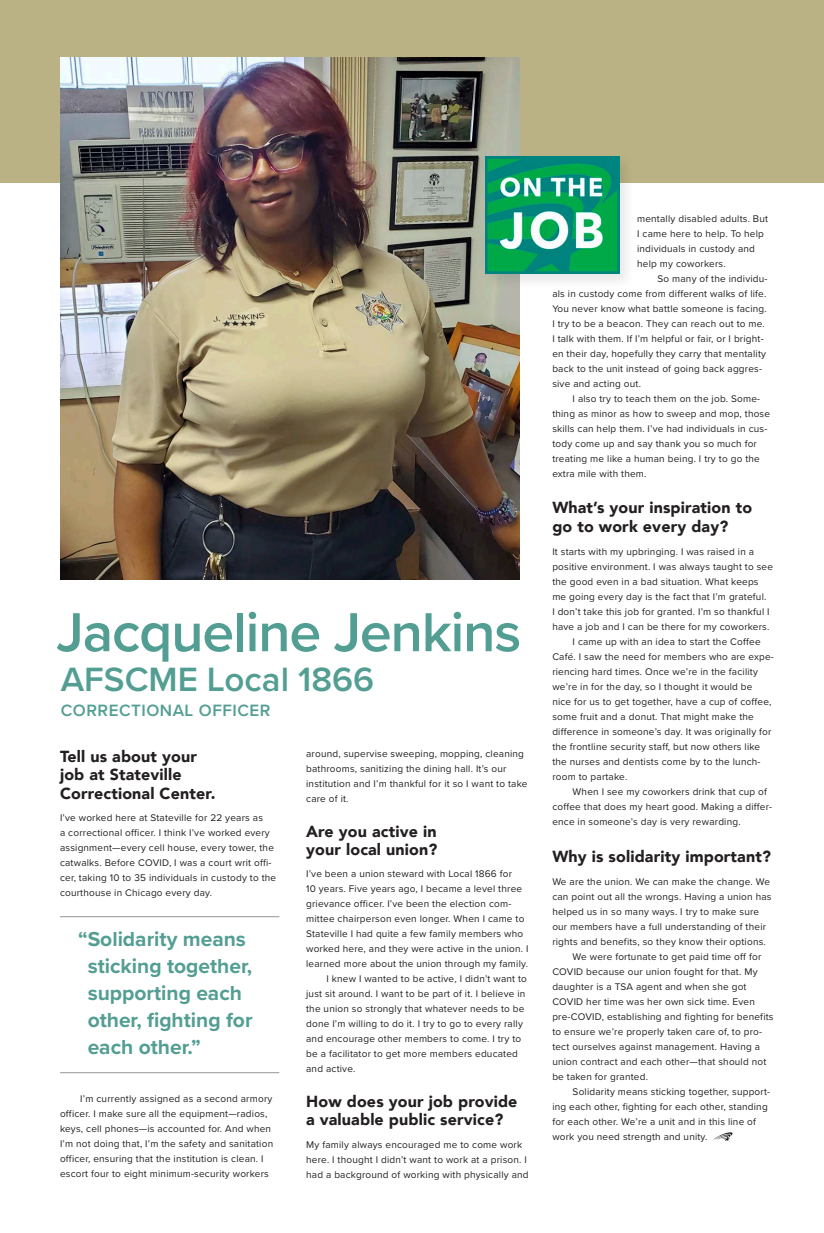
<style>
.page{position:relative;width:824px;height:1233px;background:#fff}
.page>*{position:absolute;margin:0;border:0;box-sizing:border-box;transform-origin:0 0}
.Back_pg_-_head{font:600 57px "Proxima Nova";letter-spacing:-.02em;color:#539e93}
.Back_pg_-_union_loca{font:600 35px "Proxima Nova";color:#539e93}
.bc_display_quote{font:700 21px/27px "Proxima Nova";color:#539e93}
.Back_pg_-_job_descri{font:600 17px "Proxima Nova";letter-spacing:.03em;color:#539e93}
.Back_pg_-_question{font:900 16px/18.5px "Avenir";letter-spacing:.01em;color:#231f20}
.Back_pg_-_text_inden{font:10px/15px "Proxima Nova";letter-spacing:.02em;color:#231f20}
.Back_pg_-_text_no_in{font:10px/15px "Proxima Nova";letter-spacing:.02em;color:#231f20}
</style>
<div class="page">
<div style="left:0;top:0;width:824px;height:183px;background:#bab184"></div>
<svg style="left:713px;top:1132px;width:19px;height:9px"></svg>
<img style="left:60px;top:57px;width:460px;height:523px">
<div style="left:483px;top:153px;width:152px;height:137px;background:#231f20;opacity:.1"></div>
<img style="left:485px;top:156px;width:134px;height:118px">
<hr style="left:60px;top:916px;width:219px;height:1px;background:#939598">
<hr style="left:60px;top:1072px;width:219px;height:1px;background:#939598">
<p class="Back_pg_-_head" style="left:56px;top:590px;width:466px">Jacqueline Jenkins</p>
<p class="Back_pg_-_union_loca" style="left:61px;top:653px;width:315px">AFSCME Local 1866</p>
<p class="Back_pg_-_job_descri" style="left:61px;top:698px;width:211px">CORRECTIONAL OFFICER</p>
<p class="Back_pg_-_question" style="left:60px;top:747px;width:157px">Tell us about your job at Stateville<br>Correctional Center.</p>
<p class="Back_pg_-_text_no_in" style="left:60px;top:810px;width:218px">I’ve worked here at Stateville for 22 years as<br>a correctional officer. I think I’ve worked every assignment—every cell house, every tower, the catwalks. Before COVID, I was a court writ offi&shy;cer, taking 10 to 35 individuals in custody to the courthouse in Chicago every day.</p>
<p class="bc_display_quote" style="left:88px;top:925px;width:166px;text-indent:-10px">“Solidarity means sticking together, supporting each other, fighting for each other.”</p>
<p class="Back_pg_-_text_inden" style="left:60px;top:1091px;width:215px;text-indent:20px">I’m currently assigned as a second armory officer. I make sure all the equipment—radios, keys, cell phones—is accounted for. And when I’m not doing that, I’m the safety and sanitation officer, ensuring that the institution is clean. I escort four to eight minimum-security workers</p>
<p class="Back_pg_-_text_inden" style="left:306px;top:746px;width:223px">around, supervise sweeping, mopping, cleaning bathrooms, sanitizing the dining hall. It’s our institution and I’m thankful for it so I want to take care of it.</p>
<p class="Back_pg_-_question" style="left:306px;top:821px;width:133px">Are you active in your local union?</p>
<p class="Back_pg_-_text_no_in" style="left:306px;top:866px;width:224px">I’ve been a union steward with Local 1866 for<br>10 years. Five years ago, I became a level three grievance officer. I’ve been the election com&shy;mittee chairperson even longer. When I came to Stateville I had quite a few family members who worked here, and they were active in the union. I learned more about the union through my family.</p>
<p class="Back_pg_-_text_inden" style="left:306px;top:971px;width:222px;text-indent:20px">I knew I wanted to be active, I didn’t want to just sit around. I want to be part of it. I believe in the union so strongly that whatever needs to be done I’m willing to do it. I try to go to every rally and encourage other members to come. I try to be a facilitator to get more members educated and active.</p>
<p class="Back_pg_-_question" style="left:306px;top:1092px;width:213px">How does your job provide a valuable public service?</p>
<p class="Back_pg_-_text_no_in" style="left:306px;top:1136px;width:224px">My family always encouraged me to come work here. I thought I didn’t want to work at a prison. I had a background of working with physically and</p>
<p class="Back_pg_-_text_no_in" style="left:637px;top:210px;width:132px">mentally disabled adults. But<br>I came here to help. To help individuals in custody and help my coworkers.</p>
<p class="Back_pg_-_text_inden" style="left:552px;top:270px;width:217px;text-indent:105px">So many of the individu&shy;als in custody come from different walks of life.<br>You never know what battle someone is facing.<br>I try to be a beacon. They can reach out to me.<br>I talk with them. If I’m helpful or fair, or I bright&shy;en their day, hopefully they carry that mentality back to the unit instead of going back aggres&shy;sive and acting out.</p>
<p class="Back_pg_-_text_inden" style="left:552px;top:390px;width:219px;text-indent:20px">I also try to teach them on the job. Some&shy;thing as minor as how to sweep and mop, those skills can help them. I’ve had individuals in cus&shy;tody come up and say thank you so much for treating me like a human being. I try to go the extra mile with them.</p>
<p class="Back_pg_-_question" style="left:552px;top:498px;width:201px">What’s your inspiration to go to work every day?</p>
<p class="Back_pg_-_text_no_in" style="left:552px;top:544px;width:222px">It starts with my upbringing. I was raised in a positive environment. I was always taught to see the good even in a bad situation. What keeps me going every day is the fact that I’m grateful.<br>I don’t take this job for granted. I’m so thankful I have a job and I can be there for my coworkers.</p>
<p class="Back_pg_-_text_inden" style="left:552px;top:634px;width:223px;text-indent:20px">I came up with an idea to start the Coffee Café. I saw the need for members who are expe&shy;riencing hard times. Once we’re in the facility we’re in for the day, so I thought it would be nice for us to get together, have a cup of coffee, some fruit and a donut. That might make the difference in someone’s day. It was originally for the frontline security staff, but now others like the nurses and dentists come by to the lunch&shy;room to partake.</p>
<p class="Back_pg_-_text_inden" style="left:552px;top:784px;width:221px;text-indent:20px">When I see my coworkers drink that cup of coffee that does my heart good. Making a differ&shy;ence in someone’s day is very rewarding.</p>
<p class="Back_pg_-_question" style="left:552px;top:846px;width:220px">Why is solidarity important?</p>
<p class="Back_pg_-_text_no_in" style="left:552px;top:873px;width:221px">We are the union. We can make the change. We can point out all the wrongs. Having a union has helped us in so many ways. I try to make sure our members have a full understanding of their rights and benefits, so they know their options.</p>
<p class="Back_pg_-_text_inden" style="left:552px;top:948px;width:223px;text-indent:20px">We were fortunate to get paid time off for COVID because our union fought for that. My daughter is a TSA agent and when she got COVID her time was her own sick time. Even pre-COVID, establishing and fighting for benefits to ensure we’re properly taken care of, to pro&shy;tect ourselves against management. Having a union contract and each other—that should not be taken for granted.</p>
<p class="Back_pg_-_text_inden" style="left:552px;top:1083px;width:219px;text-indent:20px">Solidarity means sticking together, support&shy;ing each other, fighting for each other, standing for each other. We’re a unit and in this line of work you need strength and unity.</p>
</div>
